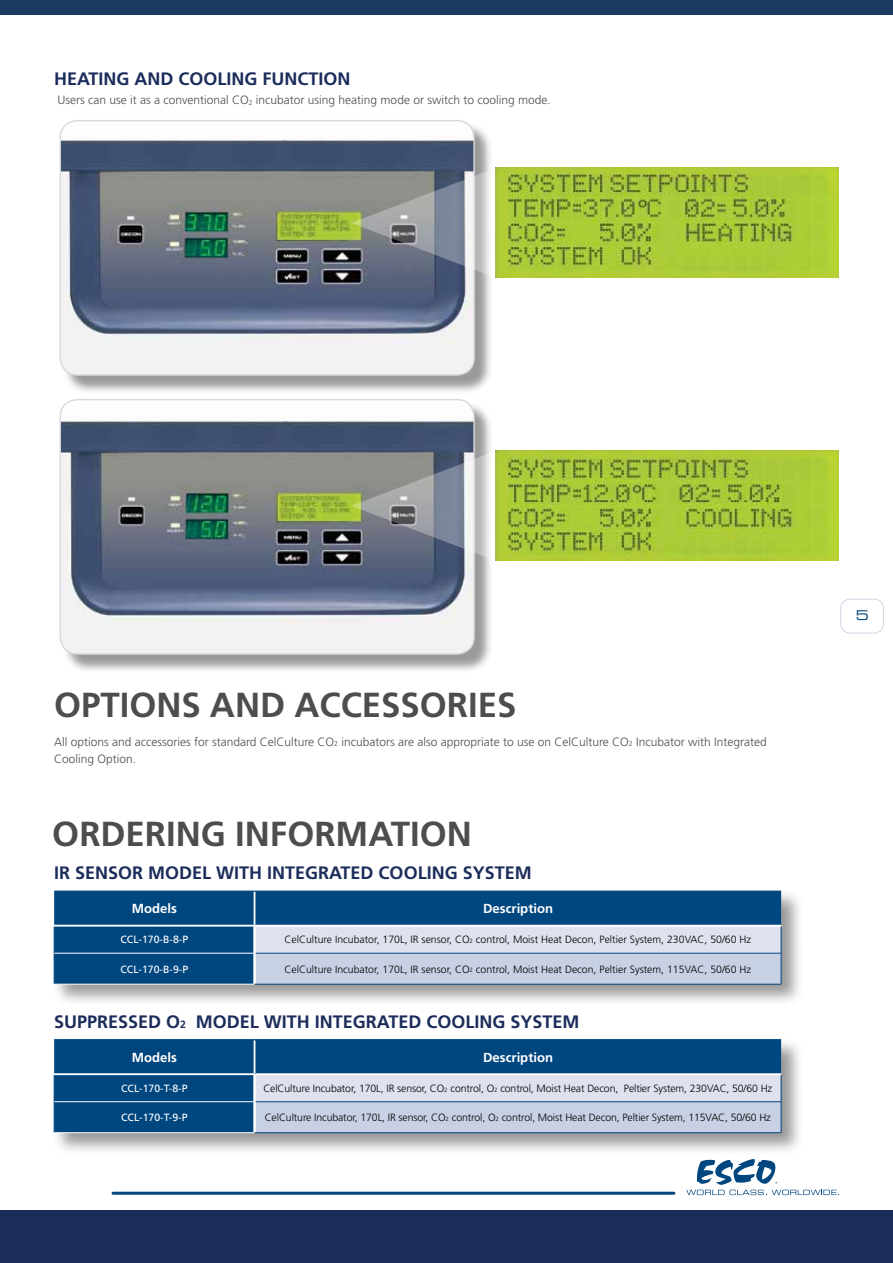
<style>
.page{position:relative;width:893px;height:1263px;background:#fff}
.page>*{position:absolute;margin:0;border:0;box-sizing:border-box;transform-origin:0 0}
.t1{font:700 34.8px "Frutiger LT Std";color:#4d4d4f}
.t2{font:700 18px "Frutiger LT Std";color:#1c2d5b}
.t3{font:13.5px "Eurostile LT Std Ex 2";color:#00467f}
.t4{font:700 13.2px "Frutiger LT Std";color:#fff}
.t5{font:300 12px/16.5px "Frutiger LT Std";color:#4d4d4f}
.t6{font:300 10.5px "Frutiger LT Std";letter-spacing:-.01em;color:#000}
.t7{font:10.5px "Frutiger LT Std";color:#fff}
.s1{font-size:7.05px}
.s2{font-size:6.15px}
.s3{font-size:10.5px}
</style>
<div class="page">
<svg style="left:686px;top:1159px;width:153px;height:36px"></svg>
<hr style="left:113px;top:1192px;width:561px;height:3px;background:#00467f">
<div style="left:0;top:0;width:893px;height:15px;background:#1a3c60"></div>
<div style="left:0;top:1210px;width:893px;height:53px;background:#1c2d5b"></div>
<div style="left:840px;top:599px;width:44px;height:34px;border:1px solid #9dafce;border-radius:10px"></div>
<div style="left:52px;top:889px;width:752px;height:118px;background:#000;opacity:.4"></div>
<div style="left:54px;top:892px;width:727px;height:92px;background:#00467f"></div>
<div style="left:255px;top:926px;width:526px;height:27px;background:#dee2ee"></div>
<div style="left:255px;top:953px;width:526px;height:31px;background:#c8d1e3"></div>
<hr style="left:54px;top:890px;width:201px;height:2px;background:#00467f">
<hr style="left:254px;top:892px;width:1px;height:33px;background:#fff">
<hr style="left:255px;top:890px;width:526px;height:2px;background:#00467f">
<svg style="left:54px;top:926px;width:1px;height:27px"></svg>
<hr style="left:54px;top:925px;width:201px;height:1px;background:#fff">
<hr style="left:253px;top:926px;width:3px;height:27px;background:#fff">
<svg style="left:781px;top:926px;width:1px;height:27px"></svg>
<hr style="left:256px;top:925px;width:525px;height:1px;background:#fff">
<hr style="left:54px;top:953px;width:1px;height:31px;background:#00467f">
<hr style="left:54px;top:953px;width:199px;height:1px;background:#fff">
<hr style="left:253px;top:953px;width:3px;height:31px;background:#fff">
<hr style="left:781px;top:953px;width:1px;height:31px;background:#00467f">
<hr style="left:256px;top:953px;width:525px;height:1px;background:#00467f">
<hr style="left:54px;top:984px;width:201px;height:1px;background:#fff">
<hr style="left:255px;top:984px;width:526px;height:1px;background:#00467f">
<div style="left:52px;top:1037px;width:752px;height:118px;background:#000;opacity:.4"></div>
<div style="left:54px;top:1040px;width:727px;height:92px;background:#00467f"></div>
<div style="left:255px;top:1074px;width:526px;height:28px;background:#dee2ee"></div>
<div style="left:255px;top:1102px;width:526px;height:31px;background:#c8d1e3"></div>
<hr style="left:54px;top:1039px;width:201px;height:1px;background:#00467f">
<hr style="left:254px;top:1040px;width:1px;height:33px;background:#fff">
<hr style="left:255px;top:1039px;width:526px;height:1px;background:#00467f">
<svg style="left:54px;top:1075px;width:1px;height:26px"></svg>
<hr style="left:54px;top:1073px;width:201px;height:2px;background:#fff">
<hr style="left:253px;top:1075px;width:3px;height:27px;background:#fff">
<svg style="left:781px;top:1075px;width:1px;height:26px"></svg>
<hr style="left:256px;top:1073px;width:525px;height:2px;background:#fff">
<hr style="left:54px;top:1102px;width:1px;height:30px;background:#00467f">
<hr style="left:54px;top:1101px;width:199px;height:1px;background:#fff">
<hr style="left:253px;top:1102px;width:3px;height:30px;background:#fff">
<hr style="left:781px;top:1102px;width:1px;height:30px;background:#00467f">
<hr style="left:256px;top:1101px;width:525px;height:1px;background:#00467f">
<hr style="left:54px;top:1132px;width:201px;height:1px;background:#fff">
<hr style="left:255px;top:1132px;width:526px;height:1px;background:#00467f">
<div style="left:62px;top:122px;width:431px;height:272px;background:#000;opacity:.4"></div>
<img style="left:60px;top:122px;width:414px;height:253px">
<div style="left:60px;top:120px;width:415px;height:256px;border:1px solid #d9d9d9;border-radius:17px"></div>
<div style="left:62px;top:401px;width:431px;height:272px;background:#000;opacity:.4"></div>
<img style="left:60px;top:401px;width:414px;height:253px">
<div style="left:60px;top:399px;width:415px;height:256px;border:1px solid #d9d9d9;border-radius:17px"></div>
<img style="left:496px;top:168px;width:343px;height:110px">
<img style="left:496px;top:451px;width:343px;height:110px">
<svg style="left:351px;top:168px;width:145px;height:110px;background:#90959a"></svg>
<svg style="left:351px;top:451px;width:145px;height:110px;background:#91969a"></svg>
<h2 class="t2" style="left:54px;top:69px;width:23px">HEATI</h2>
<h2 class="t2" style="left:104px;top:69px;width:97px">NG AND COOLI</h2>
<h2 class="t2" style="left:232px;top:69px;width:77px">NG FUNCTIO</h2>
<h2 class="t2" style="left:338px;top:69px;width:14px">N</h2>
<p class="t5" style="left:57px;top:92px;width:495px">Users can use it as a conventional CO<span class="s1">2</span> incubator using heating mode or switch to cooling mode.</p>
<h1 class="t1" style="left:54px;top:684px;width:46px">OPTIO</h1>
<h1 class="t1" style="left:156px;top:684px;width:184px">NS AND ACCESSORIES</h1>
<p class="t5" style="left:54px;top:734px;width:714px">All options and accessories for standard CelCulture CO<span class="s1">2</span> incubators are also appropriate to use on CelCulture CO<span class="s1">2</span> Incubator with Integrated<br>Cooling Option.</p>
<h1 class="t1" style="left:52px;top:813px;width:416px">ORDERING INFORMATION</h1>
<h2 class="t2" style="left:54px;top:862px;width:479px">IR SENSOR MODEL WITH INTEGRATED COOLING SYSTEM</h2>
<p class="t4" style="left:132px;top:901px;width:47px">MODELS</p>
<p class="t4" style="left:483px;top:901px;width:71px">DESCRIPTION</p>
<p class="t7" style="left:121px;top:933px;width:69px">CCL-170-B-8-P</p>
<p class="t6" style="left:284px;top:934px;width:468px">CelCulture Incubator, 170L, IR sensor, CO<span class="s2">2</span> control, Moist Heat Decon, Peltier System, 230VAC, 50/60 Hz</p>
<p class="t7" style="left:121px;top:963px;width:69px">CCL-170-B-9-P</p>
<p class="t6" style="left:284px;top:963px;width:468px">CelCulture Incubator, 170L, IR sensor, CO<span class="s2">2</span> control, Moist Heat Decon, Peltier System, 115VAC, 50/60 Hz</p>
<h2 class="t2" style="left:54px;top:1011px;width:527px">SUPPRESSED O<span class="s3">2</span> MODEL WITH INTEGRATED COOLING SYSTEM</h2>
<p class="t4" style="left:132px;top:1049px;width:47px">MODELS</p>
<p class="t4" style="left:483px;top:1049px;width:71px">DESCRIPTION</p>
<p class="t7" style="left:121px;top:1082px;width:68px">CCL-170-T-8-P</p>
<p class="t6" style="left:263px;top:1082px;width:510px">CelCulture Incubator, 170L, IR sensor, CO<span class="s2">2</span> control, O<span class="s2">2</span> control, Moist Heat Decon, Peltier System, 230VAC, 50/60 Hz</p>
<p class="t7" style="left:121px;top:1111px;width:68px">CCL-170-T-9-P</p>
<p class="t6" style="left:265px;top:1111px;width:508px">CelCulture Incubator, 170L, IR sensor, CO<span class="s2">2</span> control, O<span class="s2">2</span> control, Moist Heat Decon, Peltier System, 115VAC, 50/60 Hz</p>
<p class="t3" style="left:856px;top:606px;width:15px">5</p>
</div>
